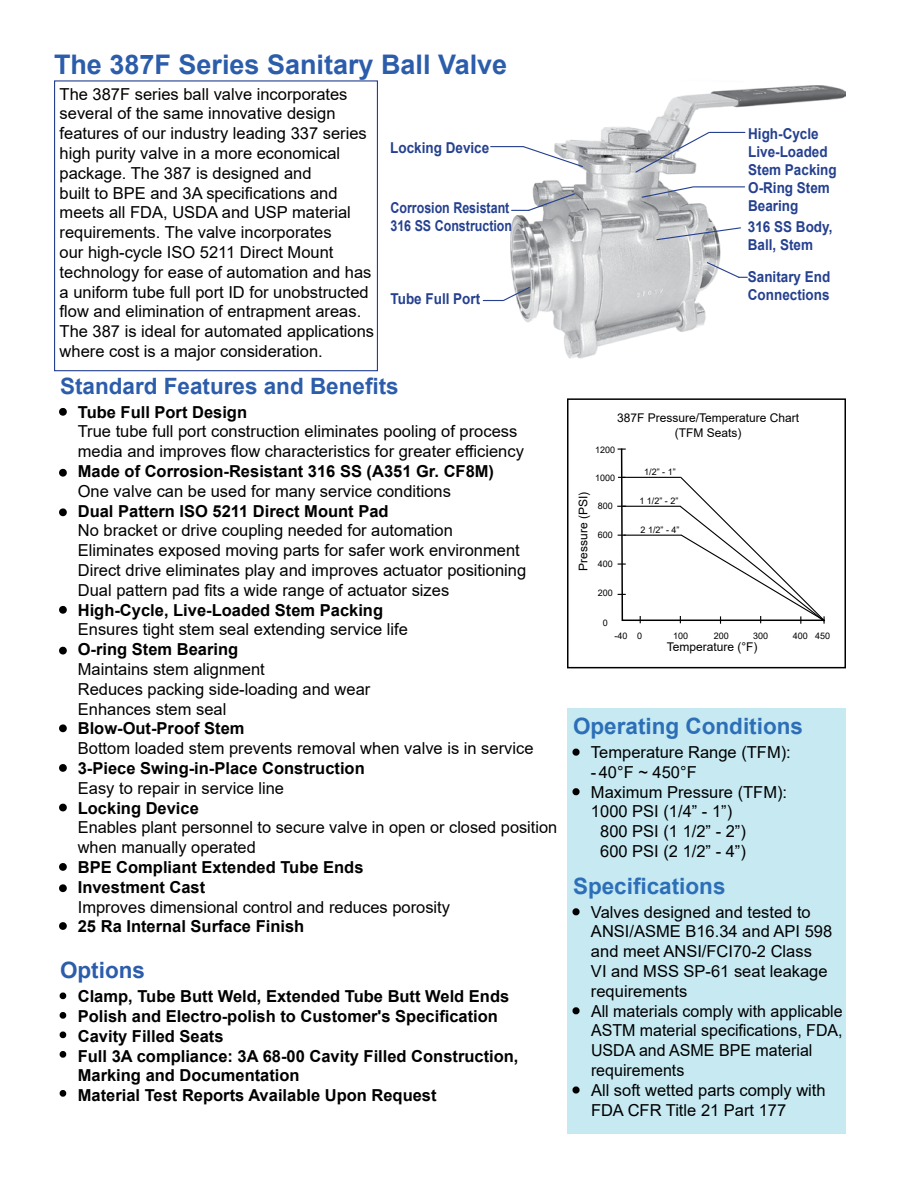
<style>
.page{position:relative;width:918px;height:1188px;background:#fff}
.page>*{position:absolute;margin:0;border:0;box-sizing:border-box;transform-origin:0 0}
.t1{font:700 27px "Arial";color:#2c5dab}
.t2{font:700 22.5px "Arial";color:#2c5dab}
.t3{font:700 22.5px "Arial";color:#2d6fb7}
.t4{font:16.5px/19.8px "Arial";color:#000}
.t5{font:700 16.5px/19.8px "Arial";color:#000}
.t6{font:700 15px/18px "Arial";color:#25408f;scale:.9 1}
.t7{font:700 15px/18px "Arial";color:#25408f;scale:.83 1}
.t8{font:12px/14.4px "Arial";color:#000;text-align:center}
.t9{font:9px "Arial";color:#000}
</style>
<div class="page">
<img style="left:511px;top:85px;width:335px;height:273px">
<svg style="left:522px;top:145px;width:62px;height:23px"></svg>
<svg style="left:634px;top:131px;width:76px;height:43px"></svg>
<svg style="left:656px;top:227px;width:89px;height:14px"></svg>
<svg style="left:59px;top:408px;width:8px;height:8px"></svg>
<svg style="left:59px;top:468px;width:8px;height:9px"></svg>
<svg style="left:59px;top:508px;width:8px;height:9px"></svg>
<svg style="left:59px;top:606px;width:8px;height:8px"></svg>
<svg style="left:59px;top:646px;width:8px;height:9px"></svg>
<svg style="left:59px;top:724px;width:8px;height:9px"></svg>
<svg style="left:59px;top:764px;width:8px;height:8px"></svg>
<svg style="left:59px;top:803px;width:8px;height:9px"></svg>
<svg style="left:59px;top:863px;width:8px;height:8px"></svg>
<svg style="left:59px;top:884px;width:8px;height:9px"></svg>
<svg style="left:59px;top:922px;width:8px;height:8px"></svg>
<svg style="left:59px;top:992px;width:8px;height:8px"></svg>
<svg style="left:59px;top:1012px;width:8px;height:7px"></svg>
<svg style="left:59px;top:1031px;width:8px;height:8px"></svg>
<svg style="left:59px;top:1051px;width:8px;height:7px"></svg>
<svg style="left:59px;top:1090px;width:8px;height:7px"></svg>
<div style="left:54px;top:80px;width:324px;height:291px;border:1px solid #25408f"></div>
<div style="left:567px;top:709px;width:279px;height:31px;background:#c6e9f2"></div>
<div style="left:567px;top:740px;width:279px;height:394px;background:#c6e9f2"></div>
<svg style="left:570px;top:746px;width:12px;height:12px"></svg>
<svg style="left:570px;top:786px;width:12px;height:11px"></svg>
<svg style="left:570px;top:906px;width:12px;height:11px"></svg>
<svg style="left:570px;top:1005px;width:12px;height:11px"></svg>
<svg style="left:570px;top:1084px;width:12px;height:12px"></svg>
<hr style="left:709px;top:132px;width:36px;height:1px;background:#25408f">
<hr style="left:491px;top:146px;width:32px;height:1px;background:#25408f">
<svg style="left:512px;top:192px;width:64px;height:20px"></svg>
<svg style="left:641px;top:186px;width:54px;height:13px"></svg>
<svg style="left:706px;top:261px;width:41px;height:18px"></svg>
<svg style="left:483px;top:286px;width:48px;height:16px"></svg>
<hr style="left:694px;top:186px;width:51px;height:1px;background:#25408f">
<div style="left:567px;top:398px;width:279px;height:270px;border:2px solid #000"></div>
<svg style="left:617px;top:448px;width:208px;height:176px"></svg>
<h1 class="t1" style="left:54px;top:45px;width:455px">The 387F Series Sanitary Ball Valve</h1>
<p class="t4" style="left:60px;top:84px;width:316px">The 387F series ball valve incorporates several of the same innovative design features of our industry leading 337 series high purity valve in a more economical package. The 387 is designed and<br>built to BPE and 3A specifications and meets all FDA, USDA and USP material requirements. The valve incorporates<br>our high-cycle ISO 5211 Direct Mount technology for ease of automation and has a uniform tube full port ID for unobstructed flow and elimination of entrapment areas.<br>The 387 is ideal for automated applications where cost is a major consideration.</p>
<p class="t6" style="left:390px;top:139px;width:112px">Locking Device</p>
<p class="t7" style="left:390px;top:199px;width:148px">Corrosion Resistant<br>316 SS Construction</p>
<p class="t6" style="left:391px;top:290px;width:101px">Tube Full Port</p>
<h2 class="t2" style="left:60px;top:370px;width:340px">Standard Features and Benefits</h2>
<p class="t5" style="left:60px;top:402px;width:7px">•</p>
<p class="t5" style="left:78px;top:402px;width:171px">Tube Full Port Design</p>
<p class="t4" style="left:78px;top:422px;width:448px">True tube full port construction eliminates pooling of process media and improves flow characteristics for greater efficiency</p>
<p class="t5" style="left:78px;top:462px;width:418px">Made of Corrosion-Resistant 316 SS (A351 Gr. CF8M)</p>
<p class="t4" style="left:78px;top:481px;width:375px">One valve can be used for many service conditions</p>
<p class="t5" style="left:78px;top:501px;width:312px">Dual Pattern ISO 5211 Direct Mount Pad</p>
<p class="t4" style="left:78px;top:521px;width:450px">No bracket or drive coupling needed for automation Eliminates exposed moving parts for safer work environment Direct drive eliminates play and improves actuator positioning Dual pattern pad fits a wide range of actuator sizes</p>
<p class="t5" style="left:78px;top:600px;width:307px">High-Cycle, Live-Loaded Stem Packing</p>
<p class="t4" style="left:78px;top:620px;width:332px">Ensures tight stem seal extending service life</p>
<p class="t5" style="left:78px;top:640px;width:162px">O-ring Stem Bearing</p>
<p class="t4" style="left:78px;top:659px;width:294px">Maintains stem alignment<br>Reduces packing side-loading and wear<br>Enhances stem seal</p>
<p class="t5" style="left:78px;top:719px;width:168px">Blow-Out-Proof Stem</p>
<p class="t4" style="left:78px;top:738px;width:457px">Bottom loaded stem prevents removal when valve is in service</p>
<p class="t5" style="left:78px;top:759px;width:288px">3-Piece Swing-in-Place Construction</p>
<p class="t4" style="left:78px;top:778px;width:208px">Easy to repair in service line</p>
<p class="t5" style="left:78px;top:798px;width:123px">Locking Device</p>
<p class="t4" style="left:78px;top:818px;width:481px">Enables plant personnel to secure valve in open or closed position when manually operated</p>
<p class="t5" style="left:78px;top:858px;width:287px">BPE Compliant Extended Tube Ends<br>Investment Cast</p>
<p class="t4" style="left:78px;top:897px;width:374px">Improves dimensional control and reduces porosity</p>
<p class="t5" style="left:78px;top:917px;width:228px">25 Ra Internal Surface Finish</p>
<h2 class="t2" style="left:60px;top:954px;width:87px">Options</h2>
<p class="t5" style="left:78px;top:987px;width:442px">Clamp, Tube Butt Weld, Extended Tube Butt Weld Ends Polish and Electro-polish to Customer's Specification Cavity Filled Seats<br>Full 3A compliance: 3A 68-00 Cavity Filled Construction, Marking and Documentation<br>Material Test Reports Available Upon Request</p>
<p class="t5" style="left:60px;top:463px;width:7px">•</p>
<p class="t5" style="left:60px;top:503px;width:7px">•</p>
<p class="t5" style="left:60px;top:600px;width:7px">•</p>
<p class="t5" style="left:60px;top:641px;width:7px">•</p>
<p class="t5" style="left:60px;top:719px;width:7px">•</p>
<p class="t5" style="left:60px;top:758px;width:7px">•</p>
<p class="t5" style="left:60px;top:798px;width:7px">•</p>
<p class="t5" style="left:60px;top:856px;width:7px;line-height:21.3px">• •</p>
<p class="t5" style="left:60px;top:916px;width:7px">•</p>
<p class="t6" style="left:748px;top:125px;width:100px">High-Cycle<br>Live-Loaded<br>Stem Packing</p>
<p class="t6" style="left:748px;top:179px;width:92px">O-Ring Stem<br>Bearing</p>
<p class="t6" style="left:748px;top:218px;width:95px">316 SS Body,<br>Ball, Stem</p>
<p class="t6" style="left:748px;top:268px;width:93px">Sanitary End<br>Connections</p>
<p class="t8" style="left:617px;top:411px;width:184px">387F Pressure/Temperature Chart (TFM Seats)</p>
<p class="t9" style="left:595px;top:444px;width:22px">1200</p>
<p class="t9" style="left:595px;top:472px;width:22px">1000</p>
<p class="t9" style="left:598px;top:500px;width:17px">800</p>
<p class="t9" style="left:598px;top:529px;width:17px">600</p>
<p class="t9" style="left:598px;top:558px;width:17px">400</p>
<p class="t9" style="left:598px;top:587px;width:17px">200</p>
<p class="t9" style="left:603px;top:617px;width:7px">0</p>
<p class="t9" style="left:614px;top:630px;width:29px">-40 0</p>
<p class="t9" style="left:673px;top:630px;width:17px">100</p>
<p class="t9" style="left:714px;top:630px;width:17px">200</p>
<p class="t9" style="left:753px;top:630px;width:17px">300</p>
<p class="t9" style="left:793px;top:630px;width:39px">400 450</p>
<p class="t9" style="left:644px;top:466px;width:33px">1/2” - 1”</p>
<p class="t8" style="left:576px;top:571px;width:80px;rotate:-90deg">Pressure (PSI)</p>
<p class="t9" style="left:639px;top:494px;width:41px">1 1/2” - 2”</p>
<p class="t9" style="left:641px;top:524px;width:41px">2 1/2” - 4”</p>
<p class="t8" style="left:667px;top:640px;width:92px">Temperature (°F)</p>
<h2 class="t3" style="left:573px;top:710px;width:232px">Operating Conditions</h2>
<p class="t4" style="left:573px;top:742px;width:7px">•</p>
<p class="t4" style="left:573px;top:782px;width:7px">•</p>
<p class="t4" style="left:591px;top:742px;width:201px">Temperature Range (TFM):</p>
<p class="t4" style="left:591px;top:762px;width:107px">- 40°F ~ 450°F</p>
<p class="t4" style="left:591px;top:782px;width:198px">Maximum Pressure (TFM):</p>
<p class="t4" style="left:591px;top:802px;width:143px">1000 PSI (1/4” - 1”)</p>
<p class="t4" style="left:600px;top:821px;width:147px">800 PSI (1 1/2” - 2”)</p>
<p class="t4" style="left:600px;top:841px;width:147px">600 PSI (2 1/2” - 4”)</p>
<h2 class="t3" style="left:573px;top:870px;width:154px">Specifications</h2>
<p class="t4" style="left:573px;top:902px;width:7px">•</p>
<p class="t4" style="left:591px;top:902px;width:253px">Valves designed and tested to<br>ANSI/ASME B16.34 and API 598 and meet ANSI/FCI70-2 Class<br>VI and MSS SP-61 seat leakage requirements<br>All materials comply with applicable<br>ASTM material specifications, FDA,<br>USDA and ASME BPE material requirements<br>All soft wetted parts comply with<br>FDA CFR Title 21 Part 177</p>
<p class="t4" style="left:573px;top:1001px;width:7px">•</p>
<p class="t4" style="left:573px;top:1080px;width:7px">•</p>
</div>
